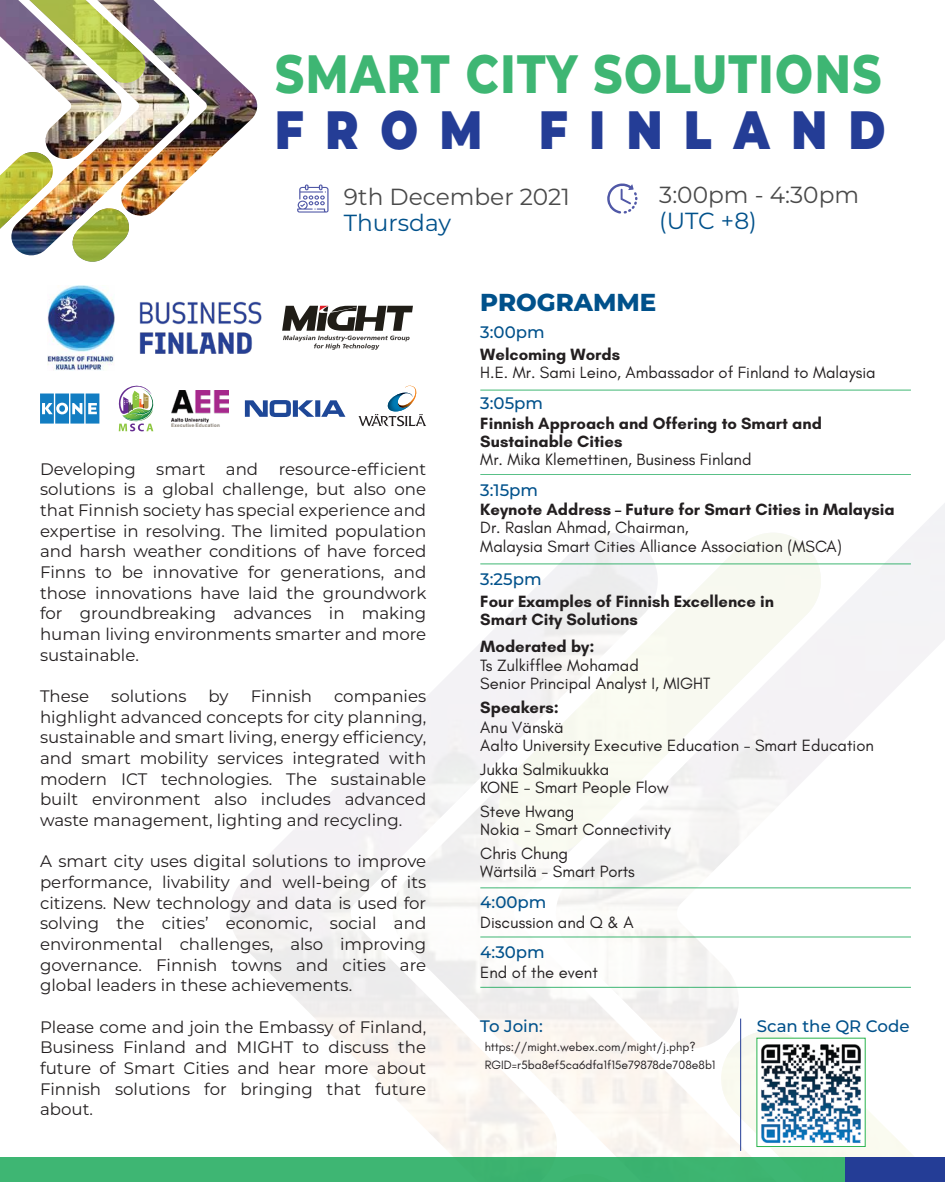
<style>
.page{position:relative;width:945px;height:1182px;background:#fff}
.page>*{position:absolute;margin:0;border:0;box-sizing:border-box;transform-origin:0 0}
.t1{font:800 53.81px "Montserrat";letter-spacing:.035em;color:rgb(0 159 71/.76);scale:.83 1}
.t2{font:900 53.81px "Montserrat";letter-spacing:.49em;color:#243d96;scale:.82 1}
.t3{font:800 24.5px "Montserrat";color:#00518b}
.t4{font:23.28px "Montserrat";color:#4a4a4a}
.t5{font:23.28px "Montserrat";color:#00518b}
.t6{font:16.62px/20.7px "Montserrat";color:#231f20;text-align:justify}
.t7{font:16.62px/18.4px "Glacial Indifference";color:#231f20}
.t8{font:700 16.62px/18.4px "Glacial Indifference";color:#231f20}
.t9{font:500 16.62px "Montserrat";color:#00518b}
.t10{font:12.25px/18.4px "Glacial Indifference";color:#231f20}
</style>
<div class="page">
<img style="left:230px;top:503px;width:715px;height:653px">
<svg style="left:499px;top:532px;width:322px;height:322px;fill:#f8f9f3"></svg>
<svg style="left:721px;top:1030px;width:224px;height:126px"></svg>
<img style="left:0;top:0;width:257px;height:246px">
<img style="left:11px;top:0;width:134px;height:83px">
<img style="left:0;top:152px;width:53px;height:104px">
<svg style="left:73px;top:208px;width:56px;height:54px"></svg>
<svg style="left:40px;top:393px;width:59px;height:30px"></svg>
<svg style="left:118px;top:385px;width:36px;height:46px"></svg>
<img style="left:171px;top:391px;width:58px;height:35px">
<svg style="left:245px;top:400px;width:100px;height:17px"></svg>
<svg style="left:358px;top:411px;width:68px;height:15px"></svg>
<img style="left:405px;top:385px;width:12px;height:17px">
<img style="left:387px;top:392px;width:26px;height:19px">
<svg style="left:282px;top:306px;width:131px;height:44px"></svg>
<img style="left:139px;top:301px;width:123px;height:53px">
<img style="left:757px;top:1039px;width:109px;height:108px">
<hr style="left:740px;top:1018px;width:1px;height:132px;background:#243d96">
<svg style="left:297px;top:184px;width:32px;height:28px"></svg>
<svg style="left:607px;top:183px;width:30px;height:31px"></svg>
<hr style="left:480px;top:389px;width:431px;height:1px;background:#009f47">
<hr style="left:480px;top:474px;width:431px;height:1px;background:#009f47">
<hr style="left:480px;top:563px;width:431px;height:1px;background:#009f47">
<hr style="left:480px;top:887px;width:431px;height:1px;background:#009f47">
<hr style="left:480px;top:936px;width:431px;height:1px;background:#009f47">
<hr style="left:480px;top:986px;width:431px;height:1px;background:#009f47">
<div style="left:0;top:1156px;width:855px;height:25px;background:#3eb673"></div>
<div style="left:845px;top:1156px;width:100px;height:25px;background:#243d96"></div>
<img style="left:47px;top:285px;width:68px;height:85px">
<h1 class="t1" style="left:275px;top:34px;width:732px">SMART CITY SOLUTIONS</h1>
<h1 class="t2" style="left:275px;top:90px;width:746px">FROM FINLAND</h1>
<h3 class="t4" style="left:344px;top:181px;width:228px">9th December 2021</h3>
<h3 class="t5" style="left:344px;top:207px;width:109px">Thursday</h3>
<h3 class="t4" style="left:659px;top:179px;width:201px">3:00pm - 4:30pm</h3>
<h3 class="t5" style="left:659px;top:205px;width:99px">(UTC +8)</h3>
<h2 class="t3" style="left:480px;top:284px;width:178px">PROGRAMME</h2>
<p class="t6" style="left:40px;top:458px;width:388px">Developing smart and resource-efficient solutions is a global challenge, but also one that Finnish society has special experience and expertise in resolving. The limited population and harsh weather conditions of have forced Finns to be innovative for generations, and those innovations have laid the groundwork for groundbreaking advances in making human living environments smarter and more sustainable.</p>
<p class="t6" style="left:40px;top:685px;width:51px">These</p>
<p class="t6" style="left:111px;top:685px;width:77px">solutions</p>
<p class="t6" style="left:209px;top:685px;width:22px">by</p>
<p class="t6" style="left:251px;top:685px;width:63px">Finnish</p>
<p class="t6" style="left:40px;top:685px;width:388px;text-indent:294px">companies highlight advanced concepts for city planning, sustainable and smart living, energy efficiency, and smart mobility services integrated with modern ICT technologies. The sustainable built environment also includes advanced waste management, lighting and recycling.</p>
<p class="t6" style="left:40px;top:850px;width:388px">A smart city uses digital solutions to improve performance, livability and well-being of its citizens. New technology and data is used for solving the cities’ economic, social and environmental challenges, also improving governance. Finnish towns and cities are global leaders in these achievements.</p>
<p class="t6" style="left:40px;top:1015px;width:388px">Please come and join the Embassy of Finland, Business Finland and MIGHT to discuss the future of Smart Cities and hear more about Finnish solutions for bringing that future about.</p>
<p class="t9" style="left:480px;top:321px;width:66px">3:00pm</p>
<p class="t8" style="left:480px;top:345px;width:141px">Welcoming Words</p>
<p class="t7" style="left:480px;top:364px;width:397px">H.E. Mr. Sami Leino, Ambassador of Finland to Malaysia</p>
<p class="t8" style="left:480px;top:413px;width:343px">Finnish Approach and Offering to Smart and<br>Sustainable Cities</p>
<p class="t7" style="left:480px;top:451px;width:273px">Mr. Mika Klemettinen, Business Finland</p>
<p class="t9" style="left:480px;top:391px;width:64px">3:05pm</p>
<p class="t9" style="left:480px;top:478px;width:59px">3:15pm</p>
<p class="t8" style="left:480px;top:500px;width:416px">Keynote Address – Future for Smart Cities in Malaysia</p>
<p class="t7" style="left:480px;top:519px;width:363px">Dr. Raslan Ahmad, Chairman,<br>Malaysia Smart Cities Alliance Association (MSCA)</p>
<p class="t9" style="left:480px;top:567px;width:63px">3:25pm</p>
<p class="t8" style="left:480px;top:591px;width:295px">Four Examples of Finnish Excellence in<br>Smart City Solutions</p>
<p class="t8" style="left:480px;top:637px;width:116px">Moderated by:</p>
<p class="t7" style="left:480px;top:656px;width:232px">Ts Zulkifflee Mohamad<br>Senior Principal Analyst I, MIGHT</p>
<p class="t8" style="left:480px;top:697px;width:80px">Speakers:</p>
<p class="t7" style="left:480px;top:718px;width:395px">Anu Vänskä<br>Aalto University Executive Education - Smart Education</p>
<p class="t7" style="left:480px;top:760px;width:190px">Jukka Salmikuukka<br>KONE - Smart People Flow</p>
<p class="t7" style="left:480px;top:802px;width:192px">Steve Hwang<br>Nokia - Smart Connectivity</p>
<p class="t7" style="left:480px;top:844px;width:156px">Chris Chung<br>Wärtsilä - Smart Ports</p>
<p class="t9" style="left:480px;top:890px;width:68px">4:00pm</p>
<p class="t7" style="left:480px;top:913px;width:155px">Discussion and Q &amp; A</p>
<p class="t9" style="left:480px;top:940px;width:66px">4:30pm</p>
<p class="t7" style="left:480px;top:963px;width:119px">End of the event</p>
<p class="t9" style="left:480px;top:1014px;width:64px">To Join:</p>
<p class="t9" style="left:757px;top:1014px;width:154px">Scan the QR Code</p>
<p class="t10" style="left:485px;top:1037px;width:232px">https://might.webex.com/might/j.php?<br>RGID=r5ba8ef5ca6dfa1f15e79878de708e8b1</p>
</div>
